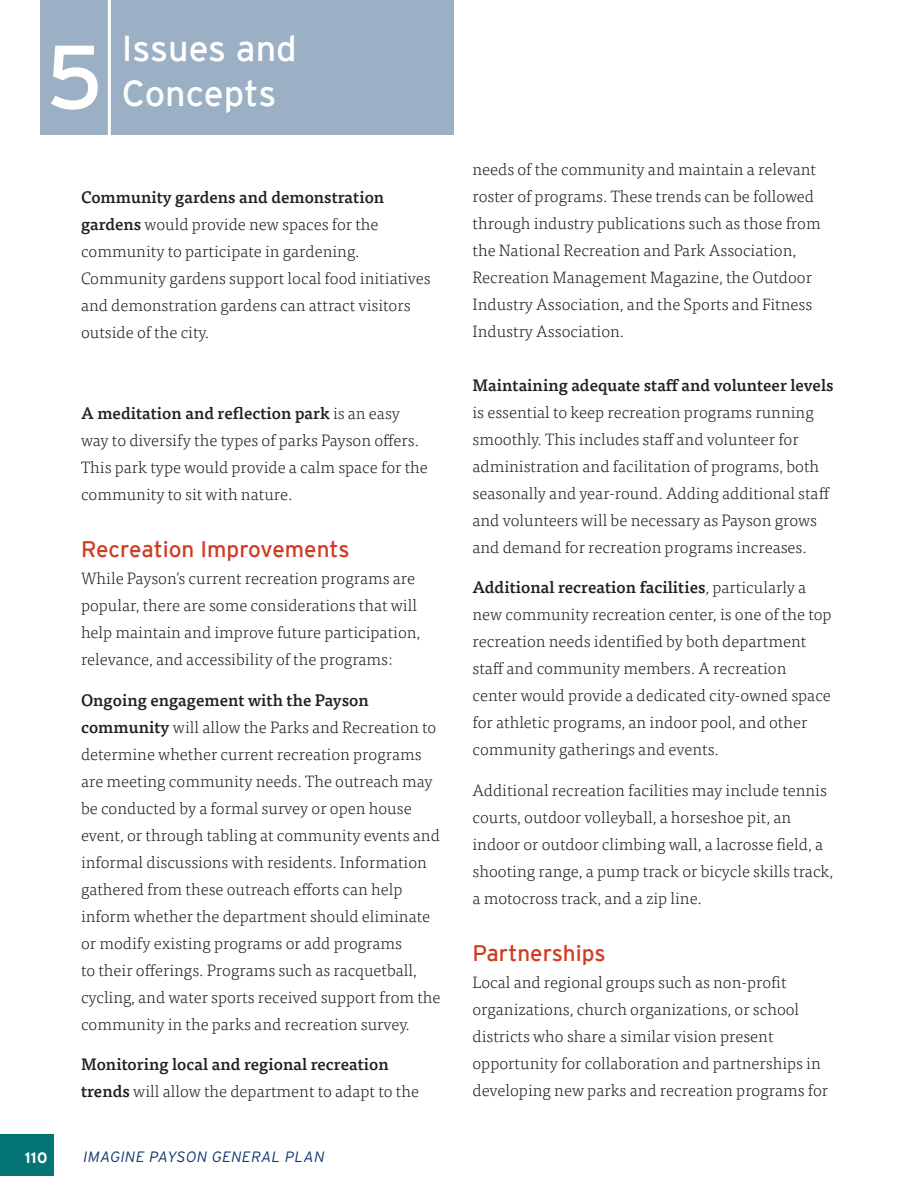
<style>
.page{position:relative;width:918px;height:1188px;background:#fff}
.page>*{position:absolute;margin:0;border:0;box-sizing:border-box;transform-origin:0 0}
.t1{font:90px "Interstate";color:#fff}
.t2{font:36px "Interstate";color:#fff}
.t3{font:22.5px "Interstate";color:#d13b22}
.t4{font:300 16.5px/27px "Tisa Pro";color:#231f20}
.t5{font:500 16.5px/27px "Tisa Pro";color:#231f20}
.t6{font:italic 300 15px "Interstate";letter-spacing:.03em;color:#12366d}
.t7{font:700 15px "Interstate";color:#fff}
.s1{font-weight:500}
.s2{font-weight:300}
</style>
<div class="page">
<div style="left:0;top:1134px;width:54px;height:41px;background:#037577"></div>
<div style="left:40px;top:0;width:414px;height:135px;background:#9bafc5"></div>
<hr style="left:108px;top:0;width:3px;height:135px;background:#fff">
<h1 class="t1" style="left:46px;top:27px;width:59px">5</h1>
<h2 class="t2" style="left:122px;top:28px;width:176px">Issues and</h2>
<h2 class="t2" style="left:122px;top:73px;width:156px">Concepts</h2>
<p class="t4" style="left:81px;top:185px;width:351px"><span class="s1">Community gardens and demonstration gardens</span> would provide new spaces for the community to participate in gardening.<br>Community gardens support local food initiatives and demonstration gardens can attract visitors outside of the city.</p>
<p class="t4" style="left:81px;top:401px;width:348px"><span class="s1">A meditation and reflection park</span> is an easy way to diversify the types of parks Payson offers.<br>This park type would provide a calm space for the community to sit with nature.</p>
<h3 class="t3" style="left:81px;top:537px;width:270px">Recreation Improvements</h3>
<p class="t4" style="left:81px;top:566px;width:341px">While Payson’s current recreation programs are popular, there are some considerations that will help maintain and improve future participation, relevance, and accessibility of the programs:</p>
<p class="t4" style="left:81px;top:688px;width:361px"><span class="s1">Ongoing engagement with the Payson community</span> will allow the Parks and Recreation to determine whether current recreation programs are meeting community needs. The outreach may be conducted by a formal survey or open house event, or through tabling at community events and informal discussions with residents. Information gathered from these outreach efforts can help inform whether the department should eliminate or modify existing programs or add programs<br>to their offerings. Programs such as racquetball, cycling, and water sports received support from the community in the parks and recreation survey.</p>
<p class="t5" style="left:81px;top:1052px;width:340px">Monitoring local and regional recreation trends <span class="s2">will allow the department to adapt to the</span></p>
<p class="t7" style="left:25px;top:1150px;width:24px">110</p>
<p class="t6" style="left:84px;top:1151px;width:243px">IMAGINE PAYSON GENERAL PLAN</p>
<p class="t4" style="left:473px;top:157px;width:350px">needs of the community and maintain a relevant roster of programs. These trends can be followed through industry publications such as those from the National Recreation and Park Association, Recreation Management Magazine, the Outdoor Industry Association, and the Sports and Fitness Industry Association.</p>
<p class="t5" style="left:473px;top:373px;width:363px">Maintaining adequate staff and volunteer levels</p>
<p class="t4" style="left:473px;top:400px;width:359px">is essential to keep recreation programs running smoothly. This includes staff and volunteer for administration and facilitation of programs, both seasonally and year-round. Adding additional staff and volunteers will be necessary as Payson grows and demand for recreation programs increases.</p>
<p class="t4" style="left:473px;top:575px;width:361px"><span class="s1">Additional recreation facilities</span>, particularly a new community recreation center, is one of the top recreation needs identified by both department staff and community members. A recreation center would provide a dedicated city-owned space for athletic programs, an indoor pool, and other community gatherings and events.</p>
<p class="t4" style="left:473px;top:778px;width:362px">Additional recreation facilities may include tennis courts, outdoor volleyball, a horseshoe pit, an indoor or outdoor climbing wall, a lacrosse field, a shooting range, a pump track or bicycle skills track, a motocross track, and a zip line.</p>
<h3 class="t3" style="left:473px;top:940px;width:135px">Partnerships</h3>
<p class="t4" style="left:473px;top:970px;width:357px">Local and regional groups such as non-profit organizations, church organizations, or school districts who share a similar vision present opportunity for collaboration and partnerships in developing new parks and recreation programs for</p>
</div>
